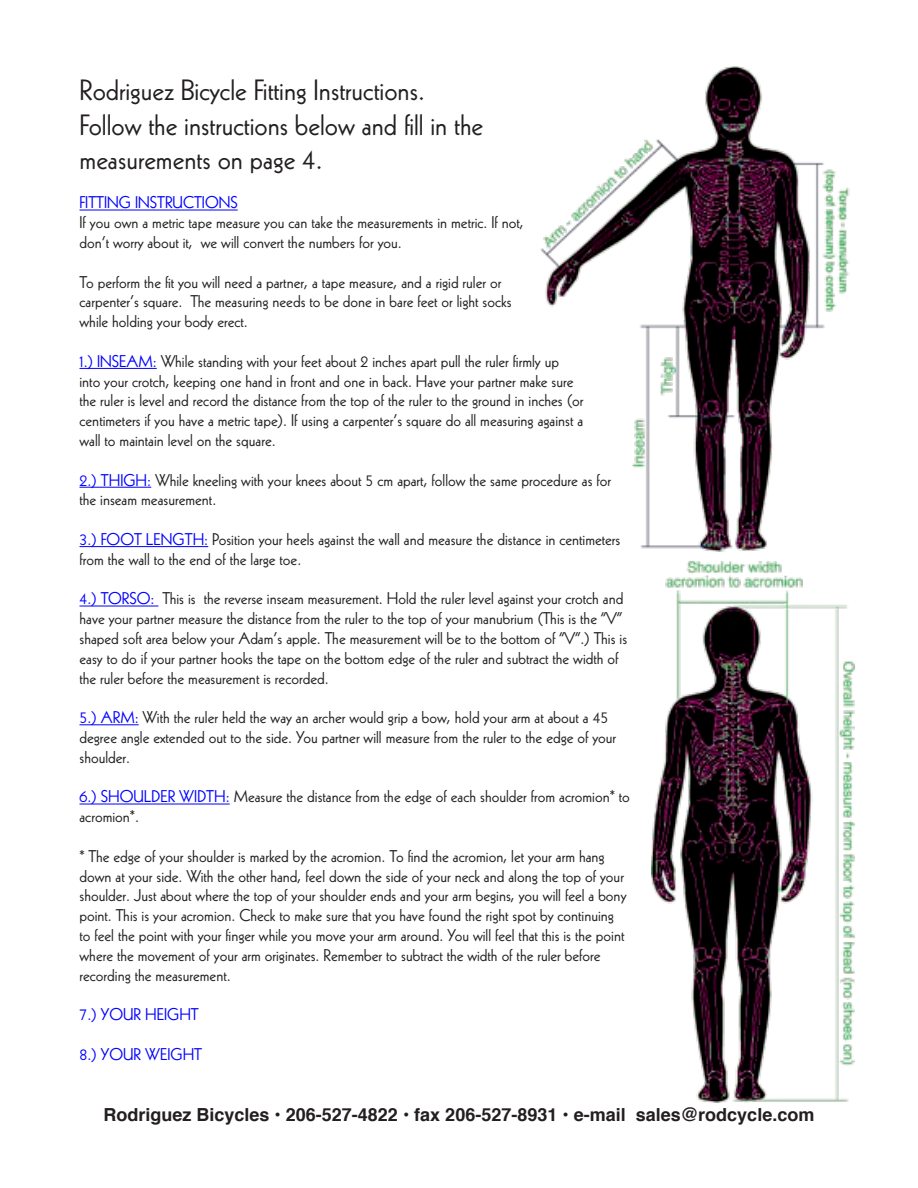
<style>
.page{position:relative;width:918px;height:1188px;background:#fff}
.page>*{position:absolute;margin:0;border:0;box-sizing:border-box;transform-origin:0 0}
.t1{font:28.5px/34.2px "Kabel LT Std";color:#231f20}
.t2{font:700 18px "Helvetica";color:#231f20}
.t3{font:16.5px/19.8px "Kabel LT Std";color:#231f20}
.t4{font:16.5px "Kabel LT Std";color:#00f}
.s1{color:#00f}
</style>
<div class="page">
<hr style="left:80px;top:210px;width:158px;height:1px;background:#00f">
<hr style="left:80px;top:368px;width:77px;height:1px;background:#00f">
<hr style="left:80px;top:487px;width:71px;height:1px;background:#00f">
<hr style="left:80px;top:546px;width:128px;height:1px;background:#00f">
<hr style="left:80px;top:606px;width:78px;height:1px;background:#00f">
<hr style="left:80px;top:724px;width:59px;height:1px;background:#00f">
<hr style="left:80px;top:804px;width:150px;height:1px;background:#00f">
<img style="left:540px;top:66px;width:310px;height:485px">
<img style="left:651px;top:561px;width:204px;height:542px">
<h1 class="t1" style="left:80px;top:74px;width:405px">Rodriguez Bicycle Fitting Instructions.<br>Follow the instructions below and fill in the measurements on page 4.</h1>
<p class="t4" style="left:80px;top:193px;width:160px">FITTING INSTRUCTIONS</p>
<p class="t3" style="left:80px;top:213px;width:446px">If you own a metric tape measure you can take the measurements in metric. If not, don’t worry about it, we will convert the numbers for you.</p>
<p class="t3" style="left:80px;top:272px;width:434px">To perform the fit you will need a partner, a tape measure, and a rigid ruler or carpenter’s square. The measuring needs to be done in bare feet or light socks while holding your body erect.</p>
<p class="t3" style="left:80px;top:351px;width:506px"><span class="s1">1.) INSEAM:</span> While standing with your feet about 2 inches apart pull the ruler firmly up into your crotch, keeping one hand in front and one in back. Have your partner make sure the ruler is level and record the distance from the top of the ruler to the ground in inches (or centimeters if you have a metric tape). If using a carpenter’s square do all measuring against a wall to maintain level on the square.</p>
<p class="t3" style="left:80px;top:470px;width:533px"><span class="s1">2.) THIGH:</span> While kneeling with your knees about 5 cm apart, follow the same procedure as for the inseam measurement.</p>
<p class="t3" style="left:80px;top:529px;width:543px"><span class="s1">3.) FOOT LENGTH:</span> Position your heels against the wall and measure the distance in centimeters from the wall to the end of the large toe.</p>
<p class="t3" style="left:80px;top:589px;width:549px"><span class="s1">4.) TORSO:</span> This is the reverse inseam measurement. Hold the ruler level against your crotch and have your partner measure the distance from the ruler to the top of your manubrium (This is the “V” shaped soft area below your Adam’s apple. The measurement will be to the bottom of “V”.) This is easy to do if your partner hooks the tape on the bottom edge of the ruler and subtract the width of the ruler before the measurement is recorded.</p>
<p class="t3" style="left:80px;top:708px;width:538px"><span class="s1">5.) ARM:</span> With the ruler held the way an archer would grip a bow, hold your arm at about a 45 degree angle extended out to the side. You partner will measure from the ruler to the edge of your shoulder.</p>
<p class="t3" style="left:80px;top:787px;width:552px"><span class="s1">6.) SHOULDER WIDTH:</span> Measure the distance from the edge of each shoulder from acromion* to acromion*.</p>
<p class="t3" style="left:80px;top:846px;width:548px">* The edge of your shoulder is marked by the acromion. To find the acromion, let your arm hang down at your side. With the other hand, feel down the side of your neck and along the top of your shoulder. Just about where the top of your shoulder ends and your arm begins, you will feel a bony point. This is your acromion. Check to make sure that you have found the right spot by continuing to feel the point with your finger while you move your arm around. You will feel that this is the point where the movement of your arm originates. Remember to subtract the width of the ruler before recording the measurement.</p>
<p class="t4" style="left:80px;top:1005px;width:121px">7.) YOUR HEIGHT</p>
<p class="t4" style="left:80px;top:1044px;width:124px">8.) YOUR WEIGHT</p>
<p class="t2" style="left:104px;top:1107px;width:712px">Rodriguez Bicycles • 206-527-4822 • fax 206-527-8931 • e-mail sales@rodcycle.com</p>
</div>
